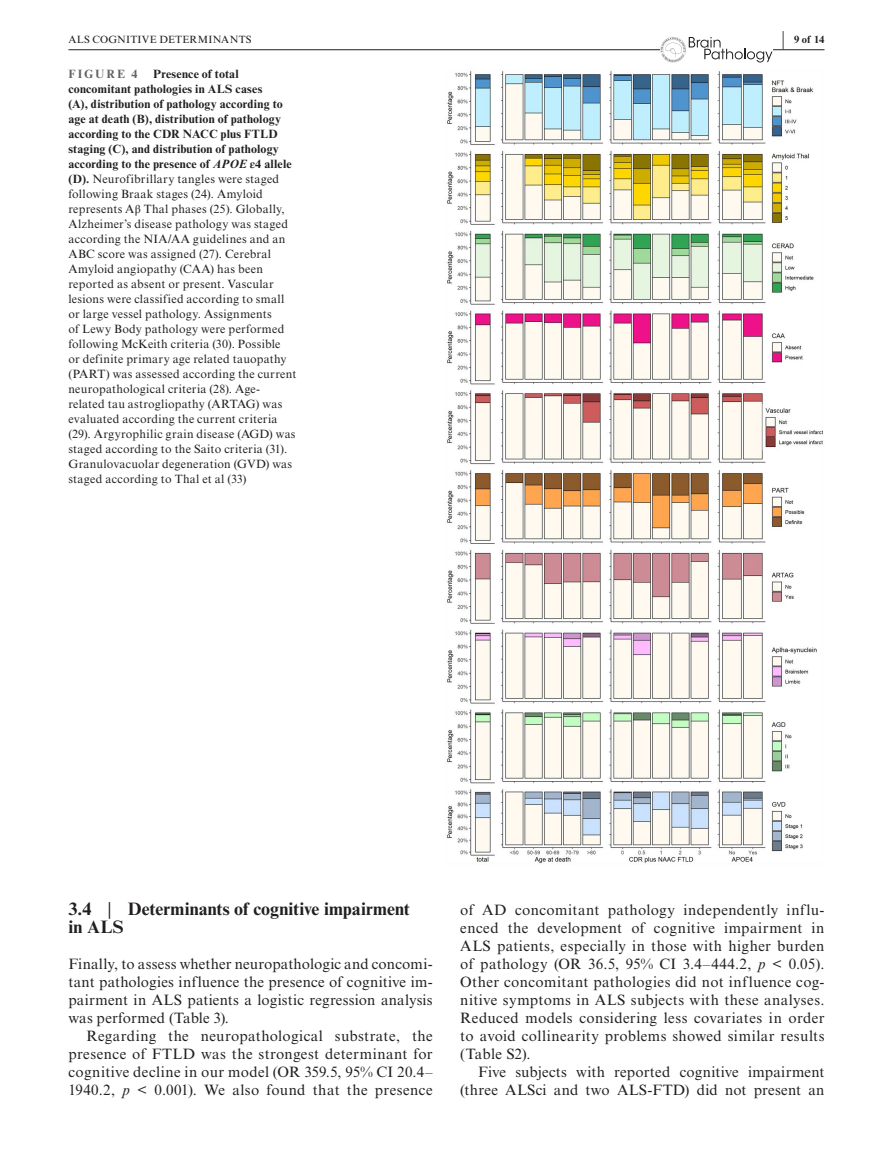
<style>
.page{position:relative;width:893px;height:1174px;background:#fff}
.page>*{position:absolute;margin:0;border:0;box-sizing:border-box;transform-origin:0 0}
.t1{font:700 18px/18px "Times New Roman MT Std";letter-spacing:.005em;color:#231f20}
.t2{font:15px/18px "Times New Roman MT Std";letter-spacing:.015em;color:#231f20;text-align:justify}
.t3{font:12px/15px "Times New Roman MT Std";letter-spacing:.02em;color:#231f20}
.t4{font:700 12px "Times New Roman MT Std";letter-spacing:.175em;color:#636366}
.t5{font:10.5px "Times New Roman MT Std";letter-spacing:.02em;color:#231f20}
.t6{font:700 10.5px "Times New Roman MT Std";color:#231f20}
.s1{font-size:20.25px}
.s2{font-weight:700}
.s3{font-weight:700;font-style:italic}
.s4{font-family:"STIX";font-weight:700}
.s5{font-family:"STIX"}
.s6{font-weight:400}
.s7{font-style:italic}
</style>
<div class="page">
<hr style="left:68px;top:49px;width:756px;height:1px;background:#231f20">
<svg style="left:660px;top:37px;width:112px;height:25px"></svg>
<img style="left:447px;top:71px;width:376px;height:793px">
<p class="t5" style="left:68px;top:33px;width:185px">ALS COGNITIVE DETERMINANTS</p>
<p class="t6" style="left:782px;top:33px;width:43px"><span class="s1">|</span> 9 of 14</p>
<p class="t4" style="left:68px;top:66px;width:71px">FIGURE 4</p>
<p class="t3" style="left:68px;top:66px;width:229px;text-indent:85px"><span class="s2">Presence of total concomitant pathologies in ALS cases<br>(A), distribution of pathology according to age at death (B), distribution of pathology according to the CDR NACC plus FTLD staging (C), and distribution of pathology according to the presence of</span> <span class="s3">APOE</span> <span class="s4">ε</span><span class="s2">4 allele (D).</span> Neurofibrillary tangles were staged following Braak stages (24). Amyloid represents A<span class="s5">β</span> Thal phases (25). Globally, Alzheimer’s disease pathology was staged according the NIA/AA guidelines and an ABC score was assigned (27). Cerebral Amyloid angiopathy (CAA) has been reported as absent or present. Vascular lesions were classified according to small or large vessel pathology. Assignments<br>of Lewy Body pathology were performed following McKeith criteria (30). Possible<br>or definite primary age related tauopathy (PART) was assessed according the current neuropathological criteria (28). Age&shy;related tau astrogliopathy (ARTAG) was evaluated according the current criteria (29). Argyrophilic grain disease (AGD) was staged according to the Saito criteria (31).<br>Granulovacuolar degeneration (GVD) was staged according to Thal et al (33)</p>
<h1 class="t1" style="left:68px;top:900px;width:343px">3.4 <span class="s6">|</span> Determinants of cognitive impairment in ALS</h1>
<p class="t2" style="left:68px;top:955px;width:366px">Finally, to assess whether neuropathologic and concomi&shy;tant pathologies influence the presence of cognitive im&shy;pairment in ALS patients a logistic regression analysis was performed (Table 3).</p>
<p class="t2" style="left:68px;top:1027px;width:366px;text-indent:18px">Regarding the neuropathological substrate, the presence of FTLD was the strongest determinant for cognitive decline in our model (OR 359.5, 95% CI 20.4– 1940.2, <span class="s7">p</span> &lt; 0.001). We also found that the presence</p>
<p class="t2" style="left:460px;top:901px;width:366px">of AD concomitant pathology independently influ&shy;enced the development of cognitive impairment in ALS patients, especially in those with higher burden of pathology (OR 36.5, 95% CI 3.4–444.2, <span class="s7">p</span> &lt; 0.05).<br>Other concomitant pathologies did not influence cog&shy;nitive symptoms in ALS subjects with these analyses.<br>Reduced models considering less covariates in order to avoid collinearity problems showed similar results (Table S2).</p>
<p class="t2" style="left:460px;top:1063px;width:366px;text-align:right">Five subjects with reported cognitive impairment (three ALSci and two ALS-FTD) did not present an</p>
</div>
